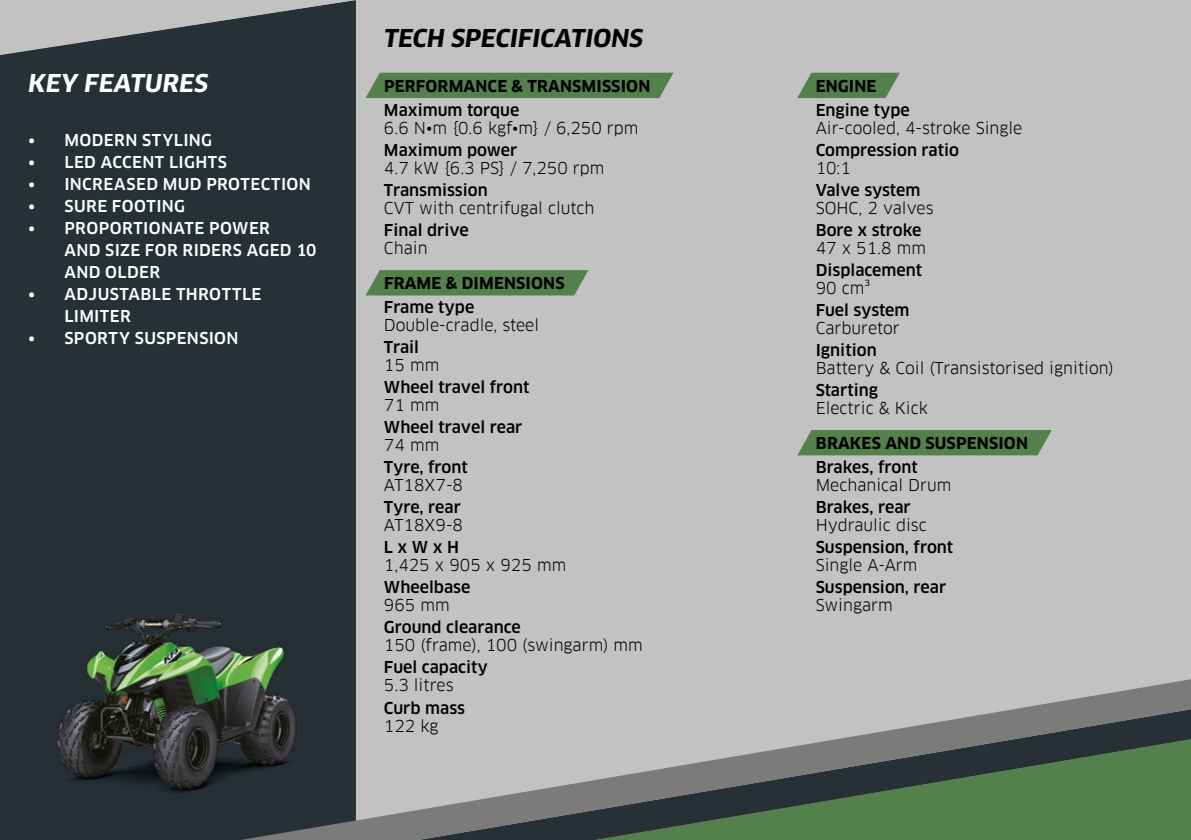
<style>
.page{position:relative;width:1191px;height:840px;background:#fff}
.page>*{position:absolute;margin:0;border:0;box-sizing:border-box;transform-origin:0 0}
.t1{font:italic 700 24px "Clan OT";color:#000}
.t2{font:italic 700 24px "Clan OT";letter-spacing:.01em;color:#fff}
.t3{font:16px "Clan OT";color:#000}
.t4{font:500 16px "Clan OT";color:#000}
.t5{font:500 16px/22px "Clan OT";letter-spacing:.02em;color:#fff}
.t6{font:700 16px "Clan OT";letter-spacing:.01em;color:#000}
</style>
<div class="page">
<div style="left:0;top:0;width:1191px;height:839px;background:#c2c2c2"></div>
<div style="left:365px;top:73px;width:308px;height:25px;background:#54804b"></div>
<svg style="left:366px;top:270px;width:222px;height:25px;background:#5b8452"></svg>
<div style="left:797px;top:430px;width:254px;height:25px;background:#54804b"></div>
<svg style="left:797px;top:73px;width:102px;height:25px;background:#62885a"></svg>
<div style="left:0;top:55px;width:356px;height:784px;background:#263035"></div>
<svg style="left:1px;top:0;width:355px;height:55px"></svg>
<svg style="left:241px;top:678px;width:950px;height:161px"></svg>
<hr style="left:0;top:0;width:1px;height:341px;background:#000">
<img style="left:28px;top:586px;width:299px;height:225px">
<h1 class="t2" style="left:28px;top:69px;width:181px">KEY FEATURES</h1>
<p class="t5" style="left:28px;top:129px;width:185px">• MODERN STYLING</p>
<p class="t5" style="left:28px;top:151px;width:200px">• LED ACCENT LIGHTS</p>
<p class="t5" style="left:28px;top:173px;width:284px">• INCREASED MUD PROTECTION</p>
<p class="t5" style="left:28px;top:195px;width:158px">• SURE FOOTING</p>
<p class="t5" style="left:64px;top:217px;width:254px;text-indent:-36px">• PROPORTIONATE POWER<br>AND SIZE FOR RIDERS AGED 10<br>AND OLDER</p>
<p class="t5" style="left:64px;top:283px;width:199px;text-indent:-36px">• ADJUSTABLE THROTTLE<br>LIMITER</p>
<p class="t5" style="left:28px;top:327px;width:212px">• SPORTY SUSPENSION</p>
<h1 class="t1" style="left:384px;top:24px;width:261px">TECH SPECIFICATIONS</h1>
<p class="t6" style="left:384px;top:76px;width:268px">PERFORMANCE &amp; TRANSMISSION</p>
<p class="t6" style="left:815px;top:76px;width:62px">ENGINE</p>
<p class="t4" style="left:384px;top:100px;width:137px">Maximum torque</p>
<p class="t3" style="left:384px;top:118px;width:256px">6.6 N•m {0.6 kgf•m} / 6,250 rpm</p>
<p class="t4" style="left:384px;top:140px;width:135px">Maximum power</p>
<p class="t3" style="left:384px;top:158px;width:222px">4.7 kW {6.3 PS} / 7,250 rpm</p>
<p class="t4" style="left:384px;top:180px;width:105px">Transmission</p>
<p class="t3" style="left:384px;top:198px;width:212px">CVT with centrifugal clutch</p>
<p class="t4" style="left:384px;top:220px;width:86px">Final drive</p>
<p class="t3" style="left:384px;top:238px;width:45px">Chain</p>
<p class="t6" style="left:384px;top:274px;width:182px">FRAME &amp; DIMENSIONS</p>
<p class="t4" style="left:384px;top:297px;width:92px">Frame type</p>
<p class="t3" style="left:384px;top:315px;width:157px">Double-cradle, steel</p>
<p class="t4" style="left:384px;top:337px;width:37px">Trail</p>
<p class="t3" style="left:384px;top:355px;width:57px">15 mm</p>
<p class="t4" style="left:384px;top:377px;width:147px">Wheel travel front</p>
<p class="t3" style="left:384px;top:395px;width:57px">71 mm</p>
<p class="t4" style="left:384px;top:417px;width:140px">Wheel travel rear</p>
<p class="t3" style="left:384px;top:435px;width:57px">74 mm</p>
<p class="t4" style="left:384px;top:457px;width:85px">Tyre, front</p>
<p class="t3" style="left:384px;top:475px;width:81px">AT18X7-8</p>
<p class="t4" style="left:384px;top:497px;width:78px">Tyre, rear</p>
<p class="t3" style="left:384px;top:515px;width:81px">AT18X9-8</p>
<p class="t4" style="left:384px;top:537px;width:77px">L x W x H</p>
<p class="t3" style="left:384px;top:555px;width:184px">1,425 x 905 x 925 mm</p>
<p class="t4" style="left:384px;top:577px;width:88px">Wheelbase</p>
<p class="t3" style="left:384px;top:595px;width:67px">965 mm</p>
<p class="t4" style="left:384px;top:617px;width:138px">Ground clearance</p>
<p class="t3" style="left:384px;top:635px;width:260px">150 (frame), 100 (swingarm) mm</p>
<p class="t4" style="left:384px;top:657px;width:105px">Fuel capacity</p>
<p class="t3" style="left:384px;top:675px;width:71px">5.3 litres</p>
<p class="t4" style="left:384px;top:697px;width:83px">Curb mass</p>
<p class="t3" style="left:384px;top:715px;width:56px">122 kg</p>
<p class="t4" style="left:815px;top:100px;width:96px">Engine type</p>
<p class="t3" style="left:815px;top:118px;width:208px">Air-cooled, 4-stroke Single</p>
<p class="t4" style="left:815px;top:140px;width:145px">Compression ratio</p>
<p class="t3" style="left:815px;top:158px;width:37px">10:1</p>
<p class="t4" style="left:815px;top:180px;width:106px">Valve system</p>
<p class="t3" style="left:815px;top:198px;width:119px">SOHC, 2 valves</p>
<p class="t4" style="left:815px;top:220px;width:107px">Bore x stroke</p>
<p class="t3" style="left:815px;top:238px;width:112px">47 x 51.8 mm</p>
<p class="t4" style="left:815px;top:260px;width:108px">Displacement</p>
<p class="t3" style="left:815px;top:278px;width:56px">90 cm³</p>
<p class="t4" style="left:815px;top:300px;width:95px">Fuel system</p>
<p class="t3" style="left:815px;top:318px;width:86px">Carburetor</p>
<p class="t4" style="left:815px;top:340px;width:62px">Ignition</p>
<p class="t3" style="left:815px;top:358px;width:300px">Battery &amp; Coil (Transistorised ignition)</p>
<p class="t4" style="left:815px;top:380px;width:64px">Starting</p>
<p class="t3" style="left:815px;top:398px;width:114px">Electric &amp; Kick</p>
<p class="t6" style="left:815px;top:433px;width:214px">BRAKES AND SUSPENSION</p>
<p class="t4" style="left:815px;top:457px;width:104px">Brakes, front</p>
<p class="t3" style="left:815px;top:475px;width:137px">Mechanical Drum</p>
<p class="t4" style="left:815px;top:497px;width:97px">Brakes, rear</p>
<p class="t3" style="left:815px;top:515px;width:113px">Hydraulic disc</p>
<p class="t4" style="left:815px;top:537px;width:139px">Suspension, front</p>
<p class="t3" style="left:815px;top:555px;width:103px">Single A-Arm</p>
<p class="t4" style="left:815px;top:577px;width:132px">Suspension, rear</p>
<p class="t3" style="left:815px;top:595px;width:79px">Swingarm</p>
</div>
